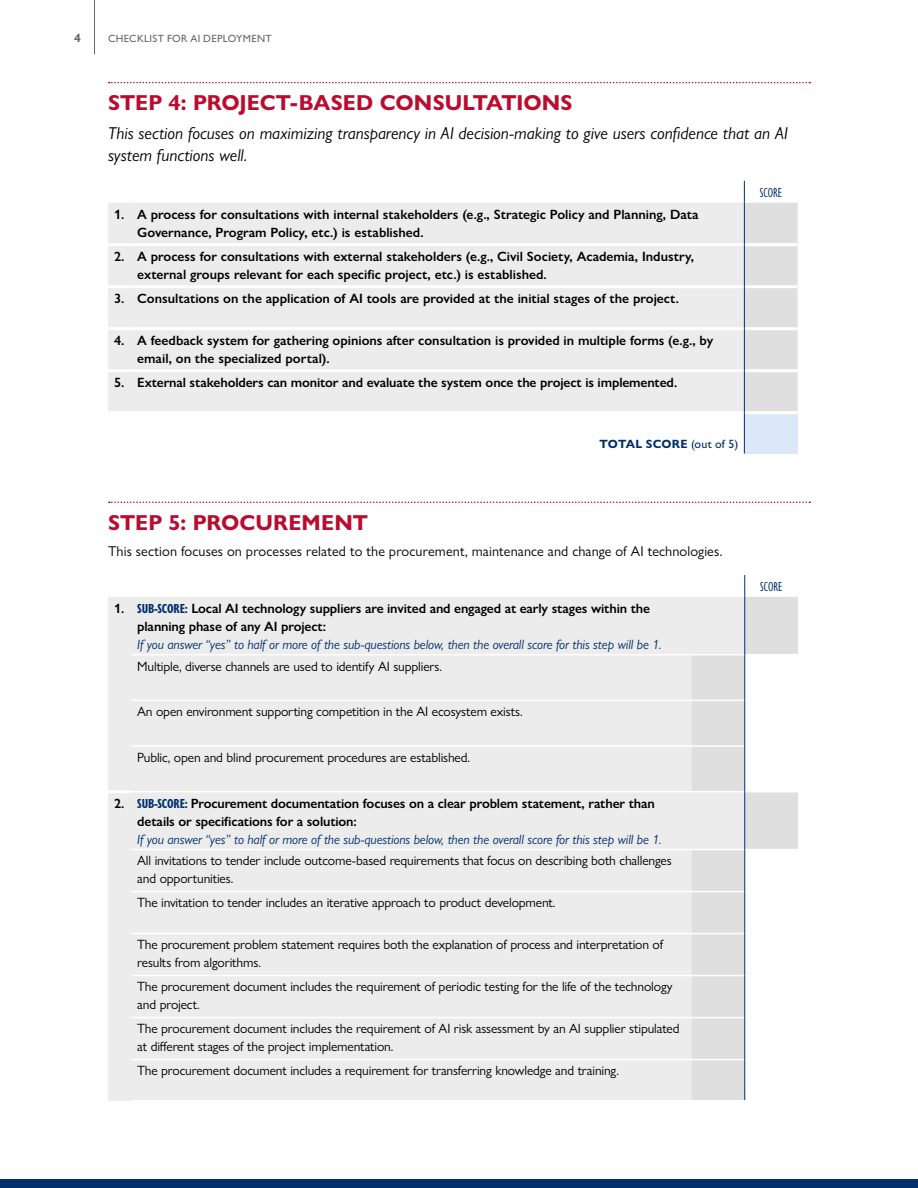
<style>
.page{position:relative;width:918px;height:1188px;background:#fff}
.page>*{position:absolute;margin:0;border:0;box-sizing:border-box;transform-origin:0 0}
.Heading_2{font:700 21.75px "Gill Sans Nova";color:#ba0c2f}
.Step_explanation{font:italic 17.25px/22.5px "Gill Sans Nova";color:#000}
.Body{font:14.25px "Gill Sans Nova";letter-spacing:.01em;color:#000}
.CHECKLIST_sub{font:13.5px/18px "Gill Sans Nova";letter-spacing:-.01em;color:#000}
.Table_-_body{font:600 13.5px/18px "Gill Sans Nova";color:#000}
.CHECKLIST_body{font:600 13.5px/18px "Gill Sans Nova";letter-spacing:-.01em;color:#000}
.Table_-_body-2{font:condensed 13.5px "Gill Sans Nova";letter-spacing:.01em;color:#002f6c}
.Table_-_body-3{font:700 12px "Gill Sans Nova";letter-spacing:.015em;color:#002f6c}
.t1{font:700 12px "Gill Sans Nova";color:#666}
.t2{font:500 10.5px "Gill Sans Nova";letter-spacing:.03em;color:#666}
.s1{font-weight:500}
.s2{font-weight:700;font-stretch:condensed;color:#002f6c}
.s3{font-weight:400;font-style:italic;color:#002f6c}
</style>
<div class="page">
<hr style="left:94px;top:0;width:1px;height:54px;background:#666">
<div style="left:0;top:1179px;width:918px;height:9px;background:#002f6c"></div>
<svg style="left:109px;top:82px;width:701px;height:1px"></svg>
<svg style="left:109px;top:502px;width:701px;height:1px"></svg>
<svg style="left:108px;top:181px;width:690px;height:273px"></svg>
<hr style="left:744px;top:203px;width:1px;height:42px;background:#002f6c">
<hr style="left:744px;top:245px;width:1px;height:42px;background:#002f6c">
<hr style="left:744px;top:287px;width:1px;height:42px;background:#002f6c">
<hr style="left:744px;top:329px;width:1px;height:42px;background:#002f6c">
<hr style="left:744px;top:371px;width:1px;height:42px;background:#002f6c">
<hr style="left:744px;top:413px;width:1px;height:41px;background:#002f6c">
<div style="left:108px;top:597px;width:584px;height:503px;background:#ececec"></div>
<svg style="left:692px;top:597px;width:106px;height:503px;background:#e2e2e2"></svg>
<svg style="left:745px;top:655px;width:53px;height:445px"></svg>
<div style="left:108px;top:792px;width:23px;height:310px;background:#ececec"></div>
<hr style="left:131px;top:654px;width:561px;height:1px;background:#fff">
<hr style="left:692px;top:654px;width:52px;height:1px;background:#fff">
<hr style="left:745px;top:654px;width:53px;height:1px;background:#fff">
<hr style="left:131px;top:700px;width:561px;height:1px;background:#fff">
<hr style="left:692px;top:700px;width:52px;height:1px;background:#fff">
<hr style="left:745px;top:700px;width:53px;height:1px;background:#fff">
<hr style="left:131px;top:745px;width:561px;height:2px;background:#fff">
<hr style="left:692px;top:745px;width:52px;height:2px;background:#fff">
<hr style="left:745px;top:745px;width:53px;height:2px;background:#fff">
<hr style="left:131px;top:849px;width:561px;height:1px;background:#fff">
<hr style="left:692px;top:849px;width:52px;height:1px;background:#fff">
<hr style="left:745px;top:849px;width:53px;height:1px;background:#fff">
<hr style="left:131px;top:891px;width:561px;height:1px;background:#fff">
<hr style="left:692px;top:891px;width:52px;height:1px;background:#fff">
<hr style="left:745px;top:891px;width:53px;height:1px;background:#fff">
<hr style="left:131px;top:933px;width:561px;height:1px;background:#fff">
<hr style="left:692px;top:933px;width:52px;height:1px;background:#fff">
<hr style="left:745px;top:933px;width:53px;height:1px;background:#fff">
<svg style="left:108px;top:1101px;width:23px;height:1px"></svg>
<hr style="left:131px;top:791px;width:561px;height:1px;background:#fff">
<hr style="left:692px;top:791px;width:52px;height:1px;background:#fff">
<hr style="left:745px;top:791px;width:53px;height:1px;background:#fff">
<hr style="left:131px;top:975px;width:561px;height:1px;background:#fff">
<hr style="left:692px;top:975px;width:52px;height:1px;background:#fff">
<hr style="left:745px;top:975px;width:53px;height:1px;background:#fff">
<hr style="left:131px;top:1017px;width:561px;height:1px;background:#fff">
<hr style="left:692px;top:1017px;width:52px;height:1px;background:#fff">
<hr style="left:745px;top:1017px;width:53px;height:1px;background:#fff">
<hr style="left:131px;top:1059px;width:561px;height:1px;background:#fff">
<hr style="left:692px;top:1059px;width:52px;height:1px;background:#fff">
<hr style="left:745px;top:1059px;width:53px;height:1px;background:#fff">
<hr style="left:108px;top:790px;width:23px;height:3px;background:#fff">
<svg style="left:744px;top:575px;width:1px;height:22px"></svg>
<hr style="left:744px;top:597px;width:1px;height:58px;background:#002f6c">
<hr style="left:744px;top:655px;width:1px;height:45px;background:#002f6c">
<hr style="left:744px;top:700px;width:1px;height:46px;background:#002f6c">
<hr style="left:744px;top:746px;width:1px;height:46px;background:#002f6c">
<hr style="left:744px;top:792px;width:1px;height:58px;background:#002f6c">
<hr style="left:744px;top:850px;width:1px;height:42px;background:#002f6c">
<hr style="left:744px;top:892px;width:1px;height:42px;background:#002f6c">
<hr style="left:744px;top:934px;width:1px;height:42px;background:#002f6c">
<hr style="left:744px;top:976px;width:1px;height:42px;background:#002f6c">
<hr style="left:744px;top:1018px;width:1px;height:42px;background:#002f6c">
<hr style="left:744px;top:1060px;width:1px;height:40px;background:#002f6c">
<p class="t1" style="left:74px;top:31px;width:8px">4</p>
<p class="t2" style="left:108px;top:32px;width:165px">CHECKLIST FOR AI DEPLOYMENT</p>
<p class="Heading_2" style="left:108px;top:89px;width:466px">STEP 4: PROJECT-BASED CONSULTATIONS</p>
<p class="Step_explanation" style="left:108px;top:121px;width:681px">This section focuses on maximizing transparency in AI decision-making to give users confidence that an AI system functions well.</p>
<p class="Table_-_body-2" style="left:760px;top:184px;width:24px">SCORE</p>
<p class="Table_-_body" style="left:114px;top:205px;width:12px">1.</p>
<p class="Table_-_body" style="left:137px;top:205px;width:563px">A process for consultations with internal stakeholders (e.g., Strategic Policy and Planning, Data<br>Governance, Program Policy, etc.) is established.</p>
<p class="Table_-_body" style="left:114px;top:247px;width:12px">2.</p>
<p class="Table_-_body" style="left:137px;top:247px;width:558px">A process for consultations with external stakeholders (e.g., Civil Society, Academia, Industry, external groups relevant for each specific project, etc.) is established.</p>
<p class="Table_-_body" style="left:114px;top:289px;width:12px">3.</p>
<p class="Table_-_body" style="left:137px;top:289px;width:543px">Consultations on the application of AI tools are provided at the initial stages of the project.</p>
<p class="Table_-_body" style="left:114px;top:331px;width:12px">4.</p>
<p class="Table_-_body" style="left:137px;top:331px;width:578px">A feedback system for gathering opinions after consultation is provided in multiple forms (e.g., by email, on the specialized portal).</p>
<p class="Table_-_body" style="left:114px;top:373px;width:12px">5.</p>
<p class="CHECKLIST_body" style="left:137px;top:373px;width:541px">External stakeholders can monitor and evaluate the system once the project is implemented.</p>
<p class="Table_-_body-3" style="left:600px;top:436px;width:140px">TOTAL SCORE <span class="s1">(out of 5)</span></p>
<p class="Heading_2" style="left:108px;top:509px;width:261px">STEP 5: PROCUREMENT</p>
<p class="Body" style="left:108px;top:542px;width:616px">This section focuses on processes related to the procurement, maintenance and change of AI technologies.</p>
<p class="CHECKLIST_body" style="left:114px;top:599px;width:12px">1.</p>
<p class="CHECKLIST_body" style="left:137px;top:599px;width:526px"><span class="s2">SUB-SCORE:</span> Local AI technology suppliers are invited and engaged at early stages within the planning phase of any AI project:<br><span class="s3">If you answer “yes” to half or more of the sub-questions below, then the overall score for this step will be 1.</span></p>
<p class="CHECKLIST_sub" style="left:137px;top:657px;width:306px">Multiple, diverse channels are used to identify AI suppliers.</p>
<p class="CHECKLIST_sub" style="left:137px;top:703px;width:387px">An open environment supporting competition in the AI ecosystem exists.</p>
<p class="CHECKLIST_sub" style="left:137px;top:748px;width:334px">Public, open and blind procurement procedures are established.</p>
<p class="CHECKLIST_body" style="left:114px;top:794px;width:12px">2.</p>
<p class="CHECKLIST_body" style="left:137px;top:794px;width:526px"><span class="s2">SUB-SCORE:</span> Procurement documentation focuses on a clear problem statement, rather than details or specifications for a solution:<br><span class="s3">If you answer “yes” to half or more of the sub-questions below, then the overall score for this step will be 1.</span></p>
<p class="CHECKLIST_sub" style="left:137px;top:852px;width:536px">All invitations to tender include outcome-based requirements that focus on describing both challenges and opportunities.</p>
<p class="CHECKLIST_sub" style="left:137px;top:894px;width:420px">The invitation to tender includes an iterative approach to product development.</p>
<p class="CHECKLIST_sub" style="left:137px;top:936px;width:528px">The procurement problem statement requires both the explanation of process and interpretation of results from algorithms.</p>
<p class="CHECKLIST_sub" style="left:137px;top:978px;width:537px">The procurement document includes the requirement of periodic testing for the life of the technology and project.</p>
<p class="CHECKLIST_sub" style="left:137px;top:1020px;width:544px">The procurement document includes the requirement of AI risk assessment by an AI supplier stipulated at different stages of the project implementation.</p>
<p class="CHECKLIST_sub" style="left:137px;top:1062px;width:483px">The procurement document includes a requirement for transferring knowledge and training.</p>
<p class="Table_-_body-2" style="left:760px;top:578px;width:24px">SCORE</p>
</div>
